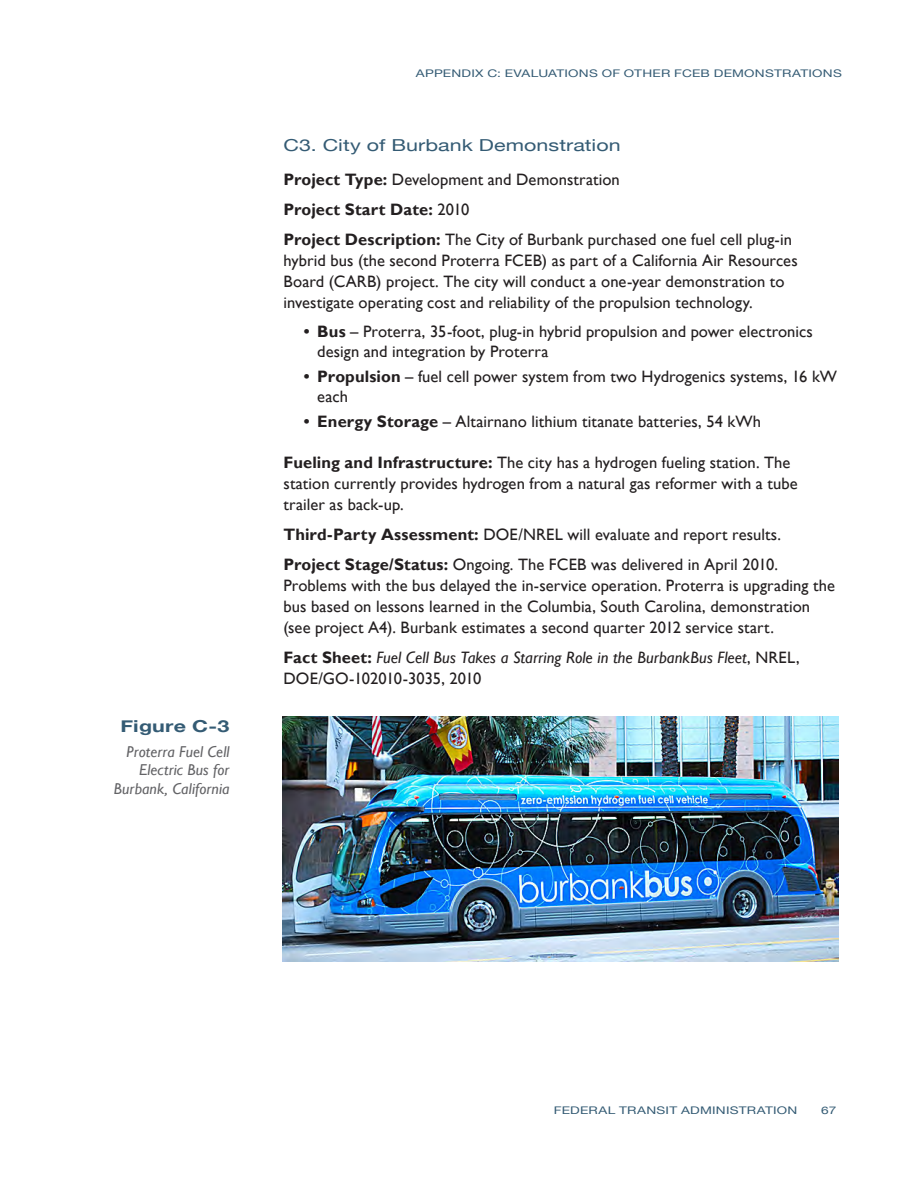
<style>
.page{position:relative;width:918px;height:1188px;background:#fff}
.page>*{position:absolute;margin:0;border:0;box-sizing:border-box;transform-origin:0 0}
.t1{font:16.5px/21px "Gill Sans";letter-spacing:.005em;color:#231f20}
.t2{font:italic 16.5px/21px "Gill Sans";letter-spacing:.005em;color:#231f20}
.t3{font:16.5px "Helvetica Neue";letter-spacing:.005em;color:#345b74;scale:1.3 1}
.t4{font:700 16.5px "Gill Sans";letter-spacing:.005em;color:#231f20}
.t5{font:700 16.5px "Helvetica Neue";letter-spacing:.01em;color:#345b74;scale:1.3 1}
.t6{font:italic 15.75px/18.9px "Gill Sans";letter-spacing:.005em;color:#636366;text-align:right}
.t7{font:10.5px "Helvetica Neue";letter-spacing:.02em;color:#345b74;scale:1.3 1}
.s1{font-weight:700}
.s2{font-weight:400}
.s3{font-weight:700;font-style:normal}
.s4{font-style:normal}
</style>
<div class="page">
<img style="left:282px;top:716px;width:556px;height:246px">
<p class="t5" style="left:121px;top:711px;width:85px">Figure C-3</p>
<p class="t6" style="left:114px;top:742px;width:117px">Proterra Fuel Cell<br>Electric Bus for<br>Burbank, California</p>
<p class="t7" style="left:416px;top:64px;width:329px">APPENDIX C: EVALUATIONS OF OTHER FCEB DEMONSTRATIONS</p>
<p class="t3" style="left:284px;top:131px;width:261px">C3. City of Burbank Demonstration</p>
<p class="t1" style="left:284px;top:169px;width:338px"><span class="s1">Project Type:</span> Development and Demonstration</p>
<p class="t4" style="left:284px;top:200px;width:188px">Project Start Date: <span class="s2">2010</span></p>
<p class="t1" style="left:284px;top:229px;width:516px"><span class="s1">Project Description:</span> The City of Burbank purchased one fuel cell plug-in hybrid bus (the second Proterra FCEB) as part of a California Air Resources Board (CARB) project. The city will conduct a one-year demonstration to investigate operating cost and reliability of the propulsion technology.</p>
<p class="t1" style="left:304px;top:321px;width:511px"><span class="s1">• Bus</span> – Proterra, 35-foot, plug-in hybrid propulsion and power electronics</p>
<p class="t1" style="left:317px;top:341px;width:233px">design and integration by Proterra</p>
<p class="t1" style="left:317px;top:367px;width:521px;line-height:19.8px;text-indent:-13px"><span class="s1">• Propulsion</span> – fuel cell power system from two Hydrogenics systems, 16 kW each</p>
<p class="t1" style="left:304px;top:411px;width:459px"><span class="s1">• Energy Storage</span> – Altairnano lithium titanate batteries, 54 kWh</p>
<p class="t1" style="left:284px;top:452px;width:516px"><span class="s1">Fueling and Infrastructure:</span> The city has a hydrogen fueling station. The station currently provides hydrogen from a natural gas reformer with a tube trailer as back-up.</p>
<p class="t1" style="left:284px;top:520px;width:499px;line-height:29.8px"><span class="s1">Third-Party Assessment:</span> DOE/NREL will evaluate and report results.<br><span class="s1">Project Stage/Status:</span> Ongoing. The FCEB was delivered in April 2010.</p>
<p class="t1" style="left:284px;top:575px;width:553px">Problems with the bus delayed the in-service operation. Proterra is upgrading the</p>
<p class="t1" style="left:284px;top:596px;width:528px">bus based on lessons learned in the Columbia, South Carolina, demonstration</p>
<p class="t1" style="left:284px;top:617px;width:492px">(see project A4). Burbank estimates a second quarter 2012 service start.</p>
<p class="t2" style="left:284px;top:647px;width:518px"><span class="s3">Fact Sheet:</span> Fuel Cell Bus Takes a Starring Role in the BurbankBus Fleet<span class="s4">, NREL,<br>DOE/GO-102010-3035, 2010</span></p>
<p class="t7" style="left:554px;top:1102px;width:189px">FEDERAL TRANSIT ADMINISTRATION</p>
<p class="t7" style="left:821px;top:1102px;width:13px">67</p>
</div>
